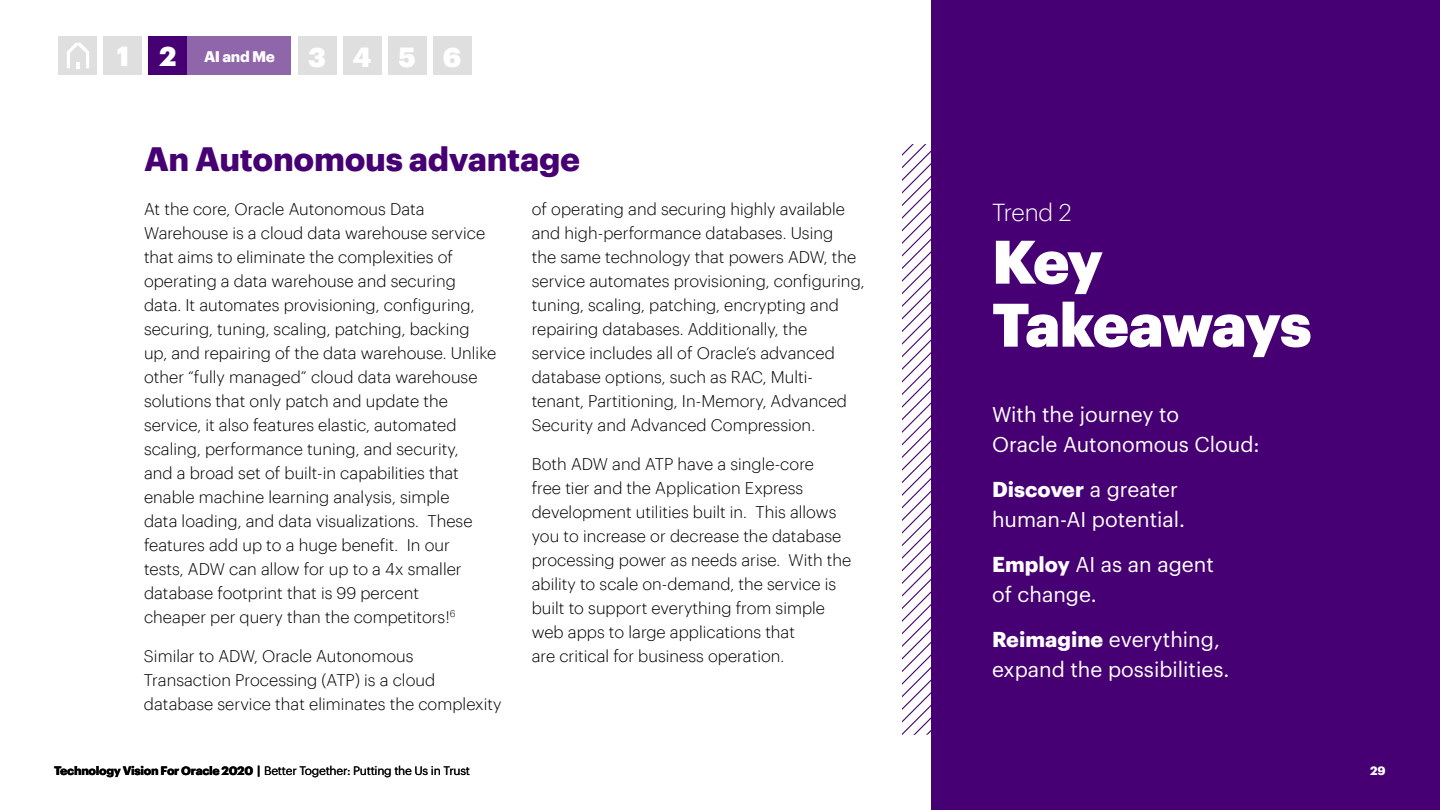
<style>
.page{position:relative;width:1440px;height:810px;background:#fff}
.page>*{position:absolute;margin:0;border:0;box-sizing:border-box;transform-origin:0 0}
.t1{font:900 60px/63px "Graphik";letter-spacing:-.03em;color:#fff}
.t2{font:700 33px "Graphik";letter-spacing:-.01em;color:#460073}
.t3{font:300 24px "Graphik";letter-spacing:-.02em;color:#fff}
.t4{font:21px/30px "Graphik";color:#fff}
.t5{font:300 16.5px/24px "Graphik";color:#000}
.t6{font:700 15px "Graphik";letter-spacing:-.025em;color:#fff}
.t7{font:12px "Graphik";letter-spacing:-.025em;color:#000}
.t8{font:700 12px "Graphik";color:#fff}
.s1{font-weight:900;font-size:27px}
.s2{font-weight:700}
</style>
<div class="page">
<div style="left:932px;top:0;width:508px;height:810px;background:#460073"></div>
<svg style="left:902px;top:144px;width:30px;height:591px"></svg>
<div style="left:188px;top:36px;width:103px;height:39px;background:#9066ab"></div>
<div style="left:58px;top:36px;width:40px;height:39px;background:#dfdfdf"></div>
<div style="left:104px;top:36px;width:38px;height:39px;background:#dfdfdf"></div>
<div style="left:148px;top:36px;width:40px;height:39px;background:#460073"></div>
<svg style="left:67px;top:43px;width:22px;height:25px"></svg>
<div style="left:298px;top:36px;width:39px;height:39px;background:#dfdfdf"></div>
<div style="left:343px;top:36px;width:39px;height:39px;background:#dfdfdf"></div>
<div style="left:388px;top:36px;width:39px;height:39px;background:#dfdfdf"></div>
<div style="left:433px;top:36px;width:39px;height:39px;background:#dfdfdf"></div>
<p class="t6" style="left:117px;top:45px;width:346px"><span class="s1">1 2</span> AI and Me <span class="s1">3456</span></p>
<h2 class="t2" style="left:144px;top:134px;width:438px">An Autonomous advantage</h2>
<p class="t5" style="left:144px;top:195px;width:354px">At the core, Oracle Autonomous Data Warehouse is a cloud data warehouse service that aims to eliminate the complexities of operating a data warehouse and securing data. It automates provisioning, configuring, securing, tuning, scaling, patching, backing up, and repairing of the data warehouse. Unlike other “fully managed” cloud data warehouse solutions that only patch and update the service, it also features elastic, automated scaling, performance tuning, and security,<br>and a broad set of built-in capabilities that enable machine learning analysis, simple<br>data loading, and data visualizations. These features add up to a huge benefit. In our<br>tests, ADW can allow for up to a 4x smaller database footprint that is 99 percent<br>cheaper per query than the competitors!<sup>6</sup></p>
<p class="t5" style="left:144px;top:642px;width:359px">Similar to ADW, Oracle Autonomous<br>Transaction Processing (ATP) is a cloud database service that eliminates the complexity</p>
<p class="t5" style="left:532px;top:195px;width:334px">of operating and securing highly available and high-performance databases. Using<br>the same technology that powers ADW, the service automates provisioning, configuring, tuning, scaling, patching, encrypting and repairing databases. Additionally, the service includes all of Oracle’s advanced database options, such as RAC, Multi&shy;tenant, Partitioning, In-Memory, Advanced Security and Advanced Compression.</p>
<p class="t5" style="left:532px;top:451px;width:321px">Both ADW and ATP have a single-core<br>free tier and the Application Express development utilities built in. This allows you to increase or decrease the database processing power as needs arise. With the ability to scale on-demand, the service is built to support everything from simple web apps to large applications that<br>are critical for business operation.</p>
<h3 class="t3" style="left:992px;top:194px;width:81px">Trend 2</h3>
<h1 class="t1" style="left:992px;top:225px;width:321px">Key<br>Takeaways</h1>
<p class="t4" style="left:992px;top:397px;width:269px">With the journey to<br>Oracle Autonomous Cloud:</p>
<p class="t4" style="left:992px;top:472px;width:195px"><span class="s2">Discover</span> a greater human-AI potential.</p>
<p class="t4" style="left:992px;top:547px;width:223px"><span class="s2">Employ</span> AI as an agent of change.</p>
<p class="t4" style="left:992px;top:622px;width:239px"><span class="s2">Reimagine</span> everything, expand the possibilities.</p>
<p class="t7" style="left:54px;top:762px;width:418px"><span class="s2">Technology Vision For Oracle 2020 |</span> Better Together: Putting the Us in Trust</p>
<p class="t8" style="left:1370px;top:761px;width:17px">29</p>
</div>
